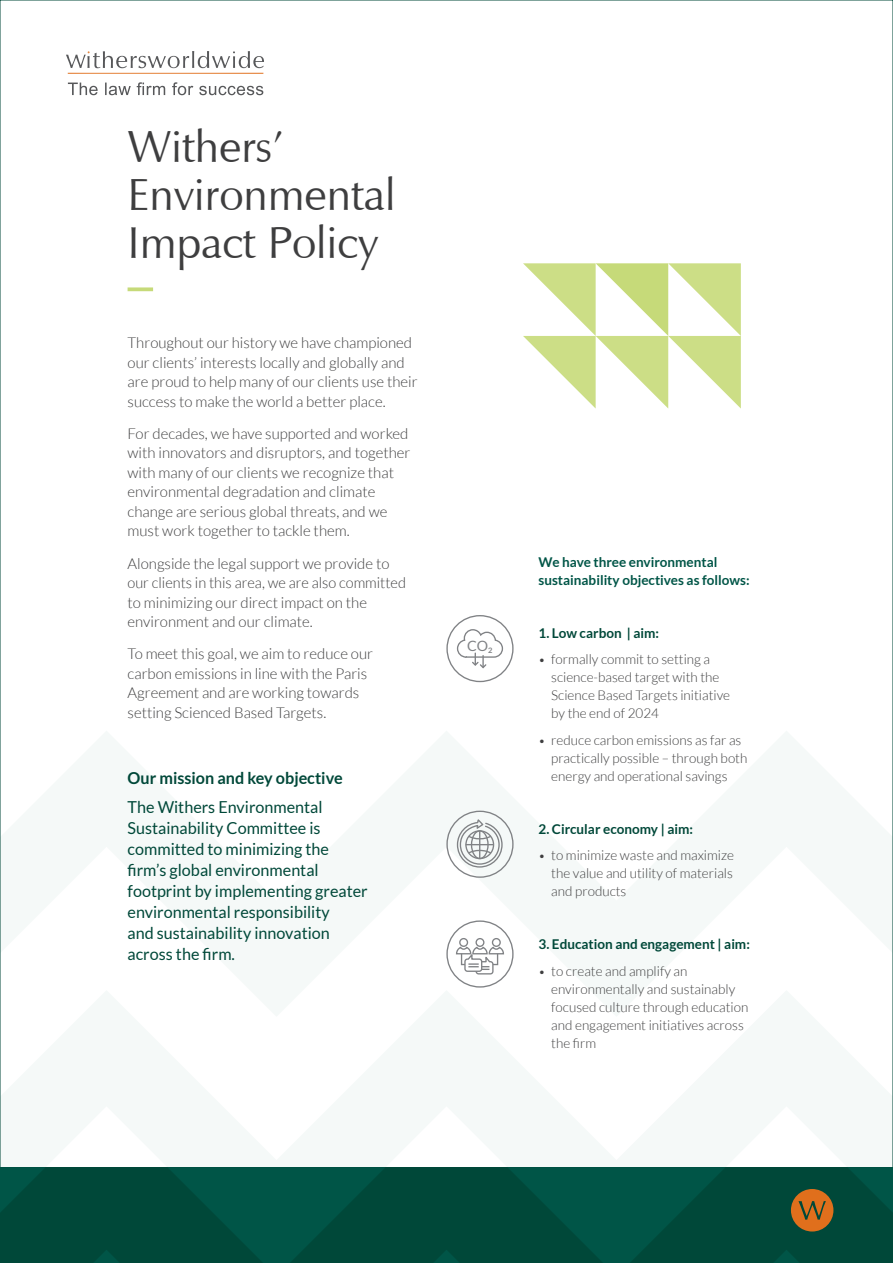
<style>
.page{position:relative;width:893px;height:1263px;background:#fff}
.page>*{position:absolute;margin:0;border:0;box-sizing:border-box;transform-origin:0 0}
.mom_headings{font:45px/48px "Zapf Humanist 601 BT";letter-spacing:-.005em;color:#3e3e3f}
.subheadings{font:16.5px/21px "Lato";color:#004839}
.subheadings-2{font:700 16.5px "Lato";color:#004839}
.body_copy{font:300 15px/19.5px "Lato";color:#3e3e3f}
.t1{font:14.25px "Lato";color:#808285}
.subheadings-3{font:300 13.5px/18px "Lato";color:#3e3e3f}
.subheadings-4{font:700 13.5px "Lato";color:#004839}
.subheadings-5{font:700 13.5px/18px "Lato";color:#005547}
.s1{font-size:12px}
</style>
<div class="page">
<svg style="left:0;top:1167px;width:893px;height:96px;background:#004c3d"></svg>
<svg style="left:93px;top:1249px;width:707px;height:14px;background:#004a3b"></svg>
<svg style="left:791px;top:1189px;width:42px;height:42px;background:#a06324"></svg>
<svg style="left:128px;top:287px;width:25px;height:4px"></svg>
<svg style="left:523px;top:263px;width:218px;height:146px"></svg>
<div style="left:446px;top:615px;width:68px;height:67px;border:1px solid #808285;border-radius:50%"></div>
<svg style="left:456px;top:629px;width:48px;height:40px"></svg>
<div style="left:446px;top:920px;width:68px;height:68px;border:1px solid #808285;border-radius:50%"></div>
<div style="left:459px;top:938px;width:9px;height:9px;border:1px solid #808285;border-radius:50%"></div>
<div style="left:475px;top:938px;width:9px;height:9px;border:1px solid #808285;border-radius:50%"></div>
<div style="left:492px;top:938px;width:9px;height:9px;border:1px solid #808285;border-radius:50%"></div>
<svg style="left:455px;top:946px;width:50px;height:29px"></svg>
<div style="left:446px;top:811px;width:68px;height:67px;border:1px solid #808285;border-radius:50%"></div>
<svg style="left:456px;top:820px;width:47px;height:48px"></svg>
<svg style="left:68px;top:82px;width:195px;height:13px"></svg>
<svg style="left:66px;top:51px;width:198px;height:23px"></svg>
<p class="mom_headings" style="left:128px;top:122px;width:269px">Withers’<br>Environmental<br>Impact Policy</p>
<p class="body_copy" style="left:128px;top:333px;width:292px">Throughout our history we have championed our clients’ interests locally and globally and are proud to help many of our clients use their success to make the world a better place.</p>
<p class="body_copy" style="left:128px;top:424px;width:284px">For decades, we have supported and worked with innovators and disruptors, and together with many of our clients we recognize that environmental degradation and climate change are serious global threats, and we must work together to tackle them.</p>
<p class="body_copy" style="left:128px;top:553px;width:280px">Alongside the legal support we provide to our clients in this area, we are also committed to minimizing our direct impact on the environment and our climate.</p>
<p class="body_copy" style="left:128px;top:644px;width:247px">To meet this goal, we aim to reduce our carbon emissions in line with the Paris Agreement and are working towards setting Scienced Based Targets.</p>
<p class="subheadings-2" style="left:128px;top:768px;width:217px">Our mission and key objective</p>
<p class="subheadings" style="left:128px;top:797px;width:242px">The Withers Environmental<br>Sustainability Committee is committed to minimizing the firm’s global environmental footprint by implementing greater environmental responsibility<br>and sustainability innovation across the firm.</p>
<p class="t1" style="left:467px;top:638px;width:27px">CO<sub>2</sub></p>
<p class="subheadings-5" style="left:538px;top:552px;width:213px">We have three environmental sustainability objectives as follows:</p>
<p class="subheadings-4" style="left:538px;top:625px;width:122px">1. Low carbon | aim:</p>
<p class="subheadings-3" style="left:551px;top:650px;width:180px;text-indent:-13px"><span class="s1">•</span> formally commit to setting a science-based target with the<br>Science Based Targets initiative by the end of 2024</p>
<p class="subheadings-3" style="left:551px;top:731px;width:198px;text-indent:-13px"><span class="s1">•</span> reduce carbon emissions as far as practically possible – through both energy and operational savings</p>
<p class="subheadings-4" style="left:538px;top:821px;width:156px">2. Circular economy | aim:</p>
<p class="subheadings-3" style="left:551px;top:846px;width:184px;text-align:justify;text-indent:-13px"><span class="s1">•</span> to minimize waste and maximize the value and utility of materials and products</p>
<p class="subheadings-4" style="left:538px;top:936px;width:213px">3. Education and engagement | aim:</p>
<p class="subheadings-3" style="left:551px;top:962px;width:199px;text-indent:-13px"><span class="s1">•</span> to create and amplify an environmentally and sustainably focused culture through education and engagement initiatives across the firm</p>
</div>
